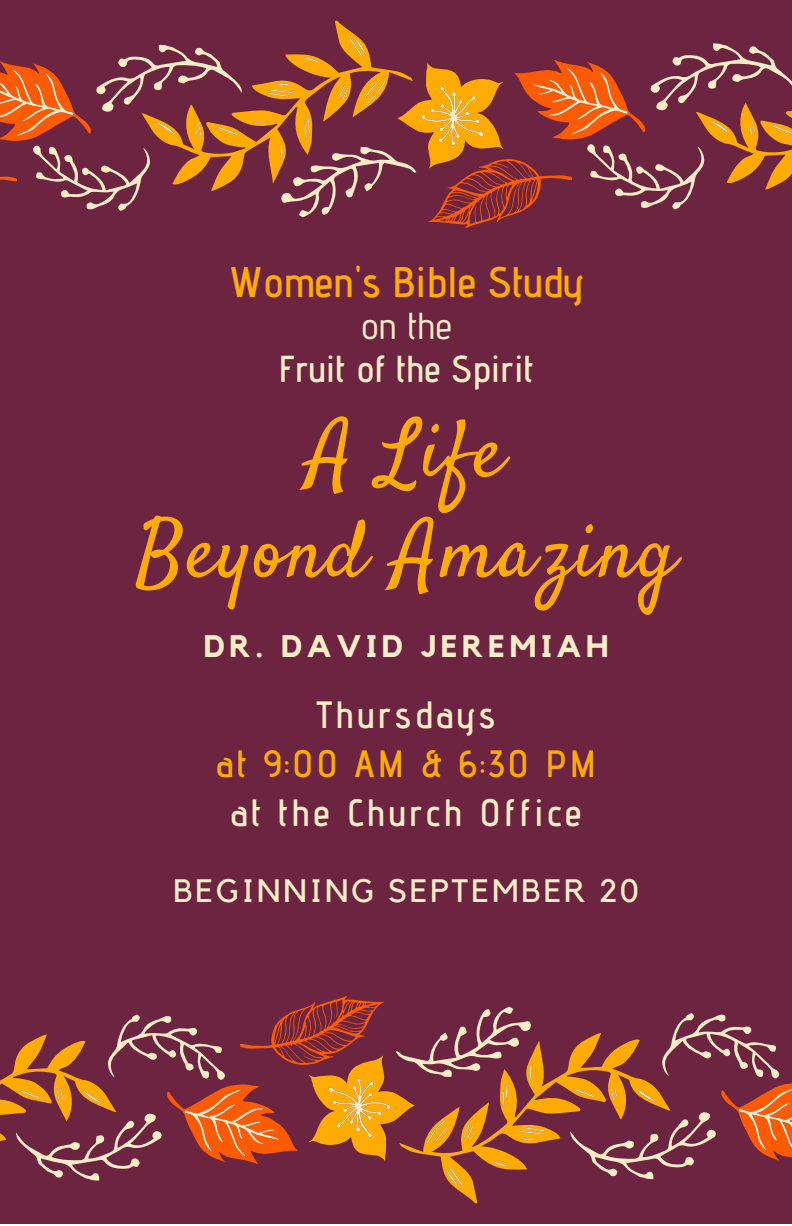
<style>
.page{position:relative;width:792px;height:1226px;background:#fff}
.page>*{position:absolute;margin:0;border:0;box-sizing:border-box;transform-origin:0 0}
.t1{font:80.2px/100.2px "Satisfy";letter-spacing:.03em;color:#feac04;text-align:center}
.t2{font:600 42.6px "Advent Pro";color:#feac04}
.t3{font:600 38px "Advent Pro";letter-spacing:.085em;color:#fbedc7}
.t4{font:600 38px "Advent Pro";letter-spacing:.085em;color:#feac04}
.t5{font:600 37.6px "Advent Pro";color:#fbedc7}
.t6{font:500 37.6px "Advent Pro";color:#fbedc7}
.t7{font:32.4px "Kollektif";letter-spacing:.085em;color:#fbedc7}
.t8{font:700 31px "Kollektif";letter-spacing:.15em;color:#fbedc7}
</style>
<div class="page">
<div style="left:0;top:0;width:792px;height:1224px;background:#6d2440"></div>
<svg style="left:159px;top:44px;width:94px;height:122px"></svg>
<svg style="left:0;top:45px;width:242px;height:166px"></svg>
<svg style="left:253px;top:20px;width:539px;height:208px"></svg>
<svg style="left:559px;top:1059px;width:94px;height:121px"></svg>
<svg style="left:570px;top:1013px;width:222px;height:166px"></svg>
<svg style="left:0;top:996px;width:559px;height:208px"></svg>
<p class="t2" style="left:228px;top:256px;width:358px">Women's Bible Study</p>
<p class="t6" style="left:360px;top:303px;width:93px">on the</p>
<p class="t5" style="left:278px;top:346px;width:257px">Fruit of the Spirit</p>
<h1 class="t1" style="left:136px;top:407px;width:541px">A Life<br>Beyond Amazing</h1>
<p class="t8" style="left:204px;top:632px;width:406px">DR. DAVID JEREMIAH</p>
<p class="t3" style="left:317px;top:691px;width:180px">Thursdays</p>
<p class="t4" style="left:216px;top:740px;width:382px">at 9:00 AM &amp; 6:30 PM</p>
<p class="t3" style="left:231px;top:790px;width:353px">at the Church Office</p>
<p class="t7" style="left:173px;top:876px;width:467px">BEGINNING SEPTEMBER 20</p>
</div>
